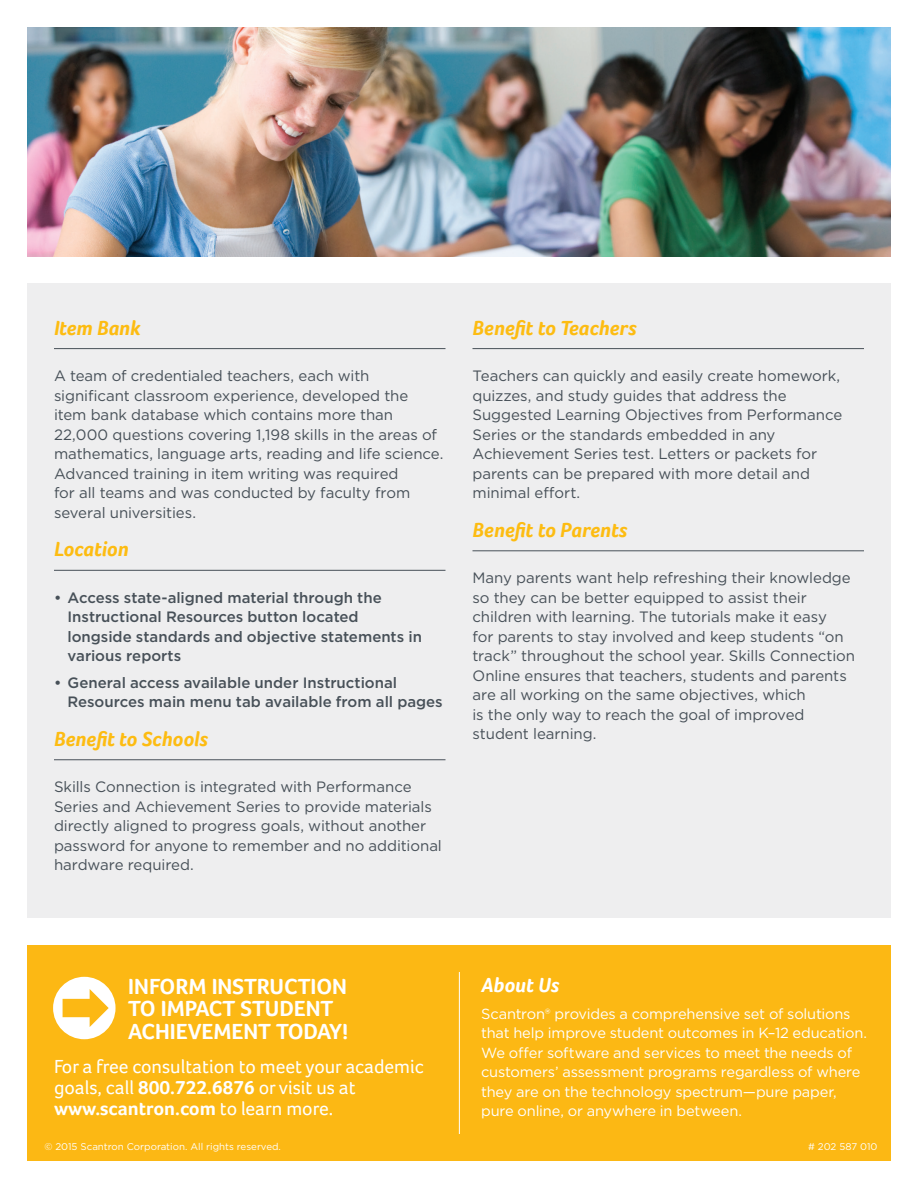
<style>
.page{position:relative;width:918px;height:1188px;background:#fff}
.page>*{position:absolute;margin:0;border:0;box-sizing:border-box;transform-origin:0 0}
.CTA_Headline{font:700 22.5px/22.5px "Foco";color:#fff}
.Body_Head_1_-_Underl{font:italic 700 21px "Foco";color:#fdbc12}
.About_Us_Headline{font:italic 700 21px "Foco";color:#fff}
.CTA_Body{font:19.5px/21px "Foco";color:#fff}
.Body{font:15px/19.5px "Gotham";letter-spacing:-.005em;color:#475058}
.t1{font:500 15px/19.5px "Gotham";color:#475058}
.About_Us_copy{font:14.7px/19.5px "Gotham";letter-spacing:-.01em;color:#fff}
.Legal{font:9.75px "Gotham";color:#fff}
.Item_Number___PN{font:9.75px "Gotham";letter-spacing:-.005em;color:#fff}
.s1{font-weight:700}
</style>
<div class="page">
<div style="left:27px;top:284px;width:864px;height:634px;background:#eeeeef"></div>
<img style="left:27px;top:27px;width:864px;height:229px">
<div style="left:27px;top:945px;width:864px;height:216px;background:#fcb814"></div>
<hr style="left:459px;top:972px;width:1px;height:162px;background:#fff">
<svg style="left:53px;top:977px;width:63px;height:62px"></svg>
<hr style="left:54px;top:348px;width:392px;height:1px;background:#475058">
<hr style="left:54px;top:570px;width:392px;height:1px;background:#475058">
<hr style="left:54px;top:759px;width:392px;height:1px;background:#475058">
<hr style="left:472px;top:348px;width:392px;height:1px;background:#475058">
<hr style="left:472px;top:550px;width:392px;height:1px;background:#475058">
<p class="Body_Head_1_-_Underl" style="left:54px;top:315px;width:88px">Item Bank</p>
<p class="Body" style="left:54px;top:366px;width:391px">A team of credentialed teachers, each with significant classroom experience, developed the item bank database which contains more than 22,000 questions covering 1,198 skills in the areas of mathematics, language arts, reading and life science.<br>Advanced training in item writing was required<br>for all teams and was conducted by faculty from several universities.</p>
<p class="Body_Head_1_-_Underl" style="left:54px;top:537px;width:76px">Location</p>
<p class="t1" style="left:68px;top:588px;width:356px;text-indent:-14px">• Access state-aligned material through the Instructional Resources button located longside standards and objective statements in various reports</p>
<p class="t1" style="left:68px;top:672px;width:377px;text-indent:-14px">• General access available under Instructional<br>Resources main menu tab available from all pages</p>
<p class="Body_Head_1_-_Underl" style="left:54px;top:726px;width:155px">Benefit to Schools</p>
<p class="Body" style="left:54px;top:777px;width:389px">Skills Connection is integrated with Performance Series and Achievement Series to provide materials directly aligned to progress goals, without another password for anyone to remember and no additional hardware required.</p>
<p class="Body_Head_1_-_Underl" style="left:472px;top:315px;width:166px">Benefit to Teachers</p>
<p class="Body" style="left:472px;top:366px;width:371px">Teachers can quickly and easily create homework, quizzes, and study guides that address the Suggested Learning Objectives from Performance Series or the standards embedded in any Achievement Series test. Letters or packets for parents can be prepared with more detail and minimal effort.</p>
<p class="Body_Head_1_-_Underl" style="left:472px;top:517px;width:156px">Benefit to Parents</p>
<p class="Body" style="left:472px;top:568px;width:384px">Many parents want help refreshing their knowledge so they can be better equipped to assist their children with learning. The tutorials make it easy<br>for parents to stay involved and keep students “on track” throughout the school year. Skills Connection Online ensures that teachers, students and parents are all working on the same objectives, which<br>is the only way to reach the goal of improved student learning.</p>
<p class="CTA_Headline" style="left:128px;top:974px;width:222px">INFORM INSTRUCTION<br>TO IMPACT STUDENT<br>ACHIEVEMENT TODAY!</p>
<p class="CTA_Body" style="left:54px;top:1056px;width:371px">For a free consultation to meet your academic goals, call <span class="s1">800.722.6876</span> or visit us at <span class="s1">www.scantron.com</span> to learn more.</p>
<p class="Legal" style="left:44px;top:1141px;width:238px">© 2015 Scantron Corporation. All rights reserved.</p>
<p class="About_Us_Headline" style="left:481px;top:973px;width:80px">About Us</p>
<p class="About_Us_copy" style="left:481px;top:1003px;width:388px">Scantron® provides a comprehensive set of solutions that help improve student outcomes in K–12 education.<br>We offer software and services to meet the needs of customers’ assessment programs regardless of where they are on the technology spectrum—pure paper, pure online, or anywhere in between.</p>
<p class="Item_Number___PN" style="left:808px;top:1141px;width:71px"># 202 587 010</p>
</div>
